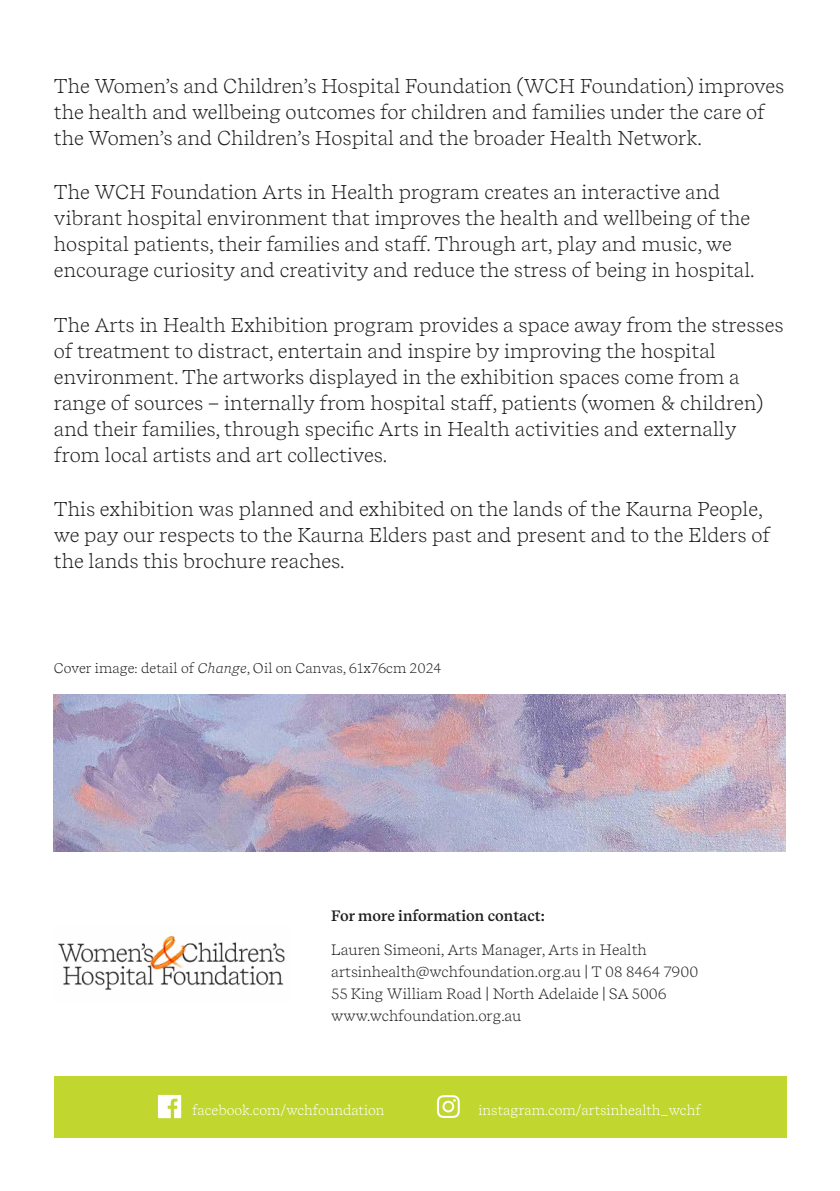
<style>
.page{position:relative;width:840px;height:1191px;background:#fff}
.page>*{position:absolute;margin:0;border:0;box-sizing:border-box;transform-origin:0 0}
.t1{font:300 20px/26px "Recife Text";color:#1e1e1e}
.t2{font:300 15px/22px "Recife Text";color:#1e1e1e}
.t3{font:600 15px "Recife Text";color:#1e1e1e}
.t4{font:300 14px "Recife Text";color:#fff}
.t5{font:300 14px "Recife Text";color:#1e1e1e}
.s1{font-style:italic}
</style>
<div class="page">
<div style="left:54px;top:1076px;width:732px;height:61px;background:#c1d72f"></div>
<img style="left:54px;top:694px;width:731px;height:157px">
<img style="left:58px;top:936px;width:227px;height:54px">
<svg style="left:158px;top:1095px;width:23px;height:23px"></svg>
<svg style="left:436px;top:1095px;width:23px;height:23px"></svg>
<p class="t1" style="left:54px;top:72px;width:731px">The Women’s and Children’s Hospital Foundation (WCH Foundation) improves the health and wellbeing outcomes for children and families under the care of the Women’s and Children’s Hospital and the broader Health Network.</p>
<p class="t1" style="left:54px;top:178px;width:701px">The WCH Foundation Arts in Health program creates an interactive and vibrant hospital environment that improves the health and wellbeing of the hospital patients, their families and staff. Through art, play and music, we encourage curiosity and creativity and reduce the stress of being in hospital.</p>
<p class="t1" style="left:54px;top:310px;width:730px">The Arts in Health Exhibition program provides a space away from the stresses of treatment to distract, entertain and inspire by improving the hospital environment. The artworks displayed in the exhibition spaces come from a range of sources – internally from hospital staff, patients (women &amp; children) and their families, through specific Arts in Health activities and externally from local artists and art collectives.</p>
<p class="t1" style="left:54px;top:495px;width:717px">This exhibition was planned and exhibited on the lands of the Kaurna People, we pay our respects to the Kaurna Elders past and present and to the Elders of the lands this brochure reaches.</p>
<p class="t5" style="left:54px;top:658px;width:389px">Cover image: detail of <span class="s1">Change</span>, Oil on Canvas, 61x76cm 2024</p>
<p class="t3" style="left:331px;top:905px;width:215px">For more information contact:</p>
<p class="t2" style="left:331px;top:937px;width:368px">Lauren Simeoni, Arts Manager, Arts in Health artsinhealth@wchfoundation.org.au | T 08 8464 7900<br>55 King William Road | North Adelaide | SA 5006 www.wchfoundation.org.au</p>
<p class="t4" style="left:192px;top:1100px;width:194px">facebook.com/wchfoundation</p>
<p class="t4" style="left:478px;top:1100px;width:224px">instagram.com/artsinhealth_wchf</p>
</div>
